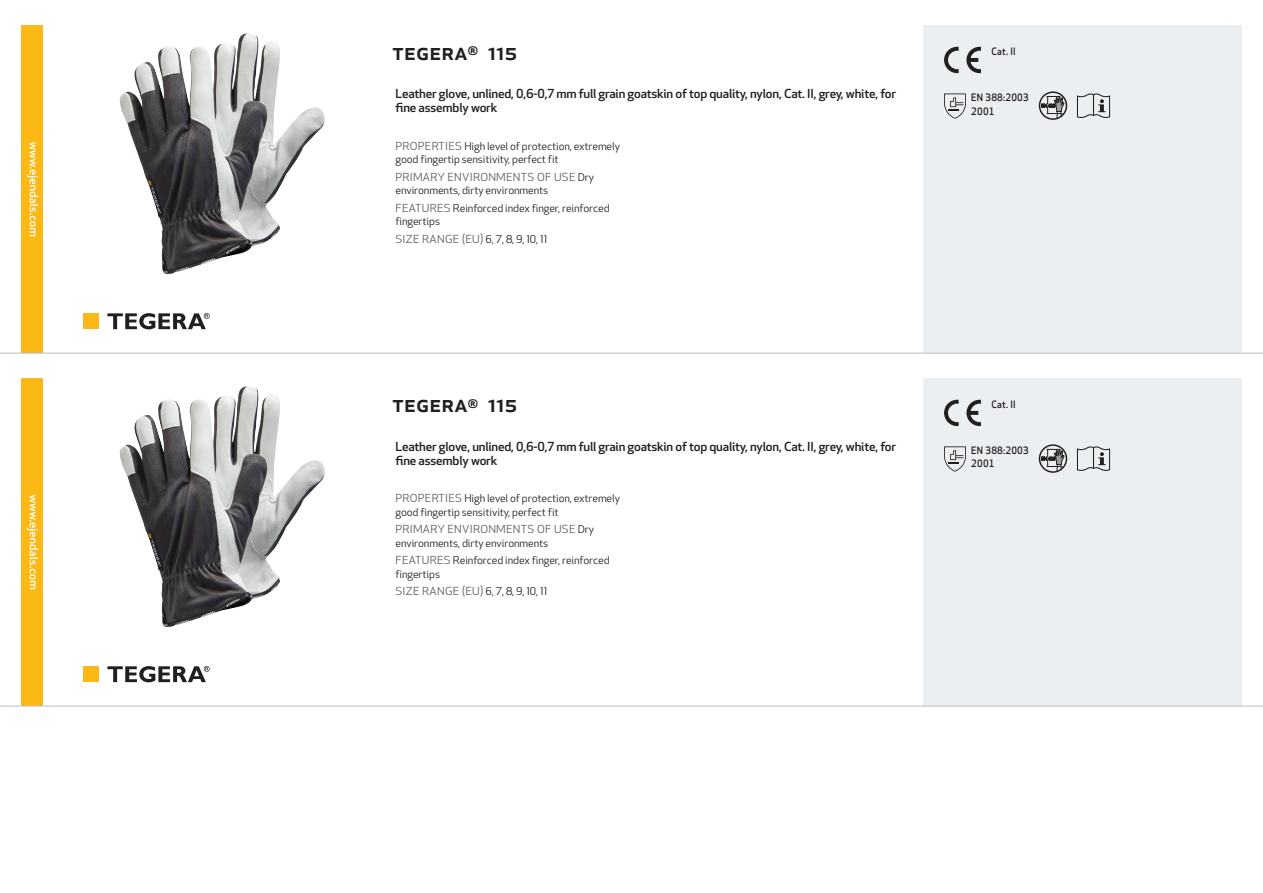
<style>
.page{position:relative;width:1263px;height:893px;background:#fff}
.page>*{position:absolute;margin:0;border:0;box-sizing:border-box;transform-origin:0 0}
.Produkt_namn{font:500 24px "Apex New";color:#231f20}
.Ingress{font:500 12.15px/14.2px "Apex New";letter-spacing:-.015em;color:#231f20;scale:1.06 1}
.Funktion{font:10.8px "Apex New";letter-spacing:.025em;color:#57585a;scale:1.06 1}
.Funktion-2{font:10.5px/13.8px "Apex New";letter-spacing:-.01em;color:#231f20;scale:1.06 1}
.Artikel{font:500 10.05px/13.2px "Apex New";letter-spacing:.025em;color:#231f20;scale:.95 1}
.s1{font-size:10.8px;color:#57585a}
.s2{font-size:10.5px;color:#231f20}
</style>
<div class="page">
<img style="left:119px;top:34px;width:133px;height:240px">
<div style="left:83px;top:313px;width:16px;height:16px;background:#fcb814"></div>
<svg style="left:107px;top:313px;width:103px;height:16px"></svg>
<div style="left:21px;top:26px;width:22px;height:327px;background:#fcb814"></div>
<svg style="left:27px;top:142px;width:11px;height:94px"></svg>
<div style="left:923px;top:26px;width:319px;height:327px;background:#eceff1"></div>
<svg style="left:966px;top:47px;width:15px;height:26px"></svg>
<svg style="left:944px;top:47px;width:15px;height:26px"></svg>
<svg style="left:944px;top:93px;width:22px;height:26px"></svg>
<svg style="left:1042px;top:92px;width:22px;height:26px"></svg>
<div style="left:1039px;top:91px;width:28px;height:29px;border:1px solid #231f20;border-radius:50%"></div>
<svg style="left:1077px;top:93px;width:33px;height:25px"></svg>
<img style="left:119px;top:386px;width:133px;height:241px">
<div style="left:83px;top:666px;width:16px;height:16px;background:#fcb814"></div>
<svg style="left:107px;top:666px;width:103px;height:16px"></svg>
<div style="left:21px;top:378px;width:22px;height:328px;background:#fcb814"></div>
<svg style="left:27px;top:495px;width:11px;height:94px"></svg>
<div style="left:923px;top:378px;width:319px;height:328px;background:#eceff1"></div>
<svg style="left:966px;top:400px;width:15px;height:26px"></svg>
<svg style="left:944px;top:400px;width:15px;height:26px"></svg>
<svg style="left:944px;top:446px;width:22px;height:26px"></svg>
<svg style="left:1042px;top:445px;width:22px;height:26px"></svg>
<div style="left:1039px;top:444px;width:28px;height:29px;border:1px solid #231f20;border-radius:50%"></div>
<svg style="left:1077px;top:446px;width:33px;height:25px"></svg>
<hr style="left:0;top:353px;width:1263px;height:1px;background:#bcbdc0">
<hr style="left:0;top:706px;width:1263px;height:1px;background:#bcbdc0">
<p class="Produkt_namn" style="left:392px;top:35px;width:126px">TEGERA<sup>®</sup> 115</p>
<p class="Ingress" style="left:395px;top:86px;width:474px">Leather glove, unlined, 0,6-0,7 mm full grain goatskin of top quality, nylon, Cat. II, grey, white, for fine assembly work</p>
<p class="Funktion-2" style="left:395px;top:139px;width:213px"><span class="s1">PROPERTIES</span> High level of protection, extremely good fingertip sensitivity, perfect fit</p>
<p class="Funktion" style="left:395px;top:170px;width:189px">PRIMARY ENVIRONMENTS OF USE <span class="s2">Dry</span></p>
<p class="Funktion-2" style="left:395px;top:184px;width:146px">environments, dirty environments</p>
<p class="Funktion-2" style="left:395px;top:201px;width:204px"><span class="s1">FEATURES</span> Reinforced index finger, reinforced fingertips</p>
<p class="Funktion" style="left:395px;top:232px;width:145px">SIZE RANGE (EU) <span class="s2">6, 7, 8, 9, 10, 11</span></p>
<p class="Produkt_namn" style="left:392px;top:388px;width:126px">TEGERA<sup>®</sup> 115</p>
<p class="Ingress" style="left:395px;top:439px;width:474px">Leather glove, unlined, 0,6-0,7 mm full grain goatskin of top quality, nylon, Cat. II, grey, white, for fine assembly work</p>
<p class="Funktion-2" style="left:395px;top:492px;width:213px"><span class="s1">PROPERTIES</span> High level of protection, extremely good fingertip sensitivity, perfect fit</p>
<p class="Funktion" style="left:395px;top:523px;width:189px">PRIMARY ENVIRONMENTS OF USE <span class="s2">Dry</span></p>
<p class="Funktion-2" style="left:395px;top:537px;width:146px">environments, dirty environments</p>
<p class="Funktion-2" style="left:395px;top:554px;width:204px"><span class="s1">FEATURES</span> Reinforced index finger, reinforced fingertips</p>
<p class="Funktion" style="left:395px;top:585px;width:145px">SIZE RANGE (EU) <span class="s2">6, 7, 8, 9, 10, 11</span></p>
<p class="Artikel" style="left:991px;top:44px;width:27px">Cat. II</p>
<p class="Artikel" style="left:971px;top:91px;width:62px">EN 388:2003<br>2001</p>
<p class="Artikel" style="left:991px;top:397px;width:27px">Cat. II</p>
<p class="Artikel" style="left:971px;top:444px;width:62px">EN 388:2003<br>2001</p>
</div>
